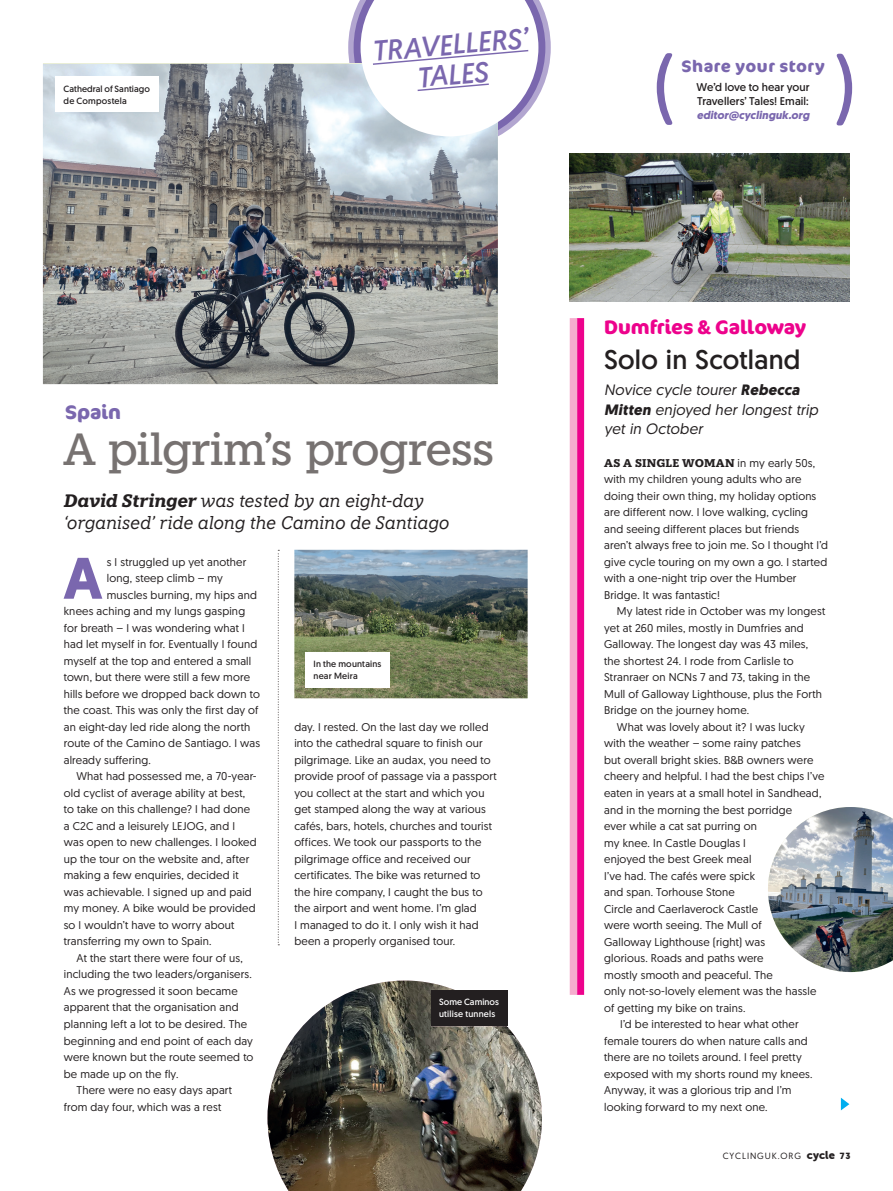
<style>
.page{position:relative;width:893px;height:1191px;background:#fff}
.page>*{position:absolute;margin:0;border:0;box-sizing:border-box;transform-origin:0 0}
.t1{font:700 58.35px "Geomanist";color:#7a67ae}
.t2{font:500 45px "Knile";letter-spacing:-.035em;color:#777271}
.t3{font:italic 28.5px/30px "Geomanist";color:#7a67ae;text-align:center}
.t4{font:27px "Geomanist";letter-spacing:.005em;color:#231f20}
.t5{font:700 19.5px "Cocon Pro";letter-spacing:-.01em;color:#ed028c}
.t6{font:700 19.5px "Cocon Pro";letter-spacing:-.01em;color:#7a67ae}
.t7{font:italic 18px/22.5px "Knile";letter-spacing:-.02em;color:#231f20}
.t8{font:700 16.5px "Cocon Pro";letter-spacing:.035em;color:#7a67ae}
.t9{font:italic 15px/19.5px "Geomanist";letter-spacing:.015em;color:#231f20}
.t10{font:11.25px/16.5px "Geomanist";letter-spacing:.015em;color:#231f20}
.t11{font:11.25px/14.2px "Geomanist";letter-spacing:.005em;color:#231f20}
.t12{font:700 11.25px "Knile";letter-spacing:.015em;color:#231f20}
.t13{font:italic 700 11.25px "Geomanist";letter-spacing:.01em;color:#7a67ae}
.t14{font:9px/12px "Geomanist";letter-spacing:.02em;color:#231f20}
.t15{font:9px/12px "Geomanist";letter-spacing:.015em;color:#fff}
.t16{font:9px "Geomanist";letter-spacing:.1em;color:#231f20}
.s1{font-weight:700}
.s2{font-family:"Geomanist";font-weight:400}
.s3{font-family:"Museo Sans Rounded 900";font-size:11.25px}
</style>
<div class="page">
<svg style="left:278px;top:550px;width:1px;height:395px"></svg>
<img style="left:43px;top:64px;width:455px;height:320px">
<svg style="left:348px;top:0;width:203px;height:149px"></svg>
<div style="left:577px;top:318px;width:7px;height:677px;background:#ed028c"></div>
<div style="left:570px;top:318px;width:7px;height:677px;background:#f5adce"></div>
<img style="left:267px;top:980px;width:275px;height:211px">
<svg style="left:657px;top:53px;width:16px;height:72px"></svg>
<svg style="left:836px;top:54px;width:16px;height:71px"></svg>
<img style="left:768px;top:807px;width:125px;height:165px">
<svg style="left:841px;top:1097px;width:8px;height:13px"></svg>
<img style="left:507px;top:990px;width:1px;height:36px">
<img style="left:431px;top:1025px;width:76px;height:1px">
<div style="left:431px;top:990px;width:76px;height:35px;background:#231f20"></div>
<img style="left:56px;top:77px;width:103px;height:36px">
<div style="left:55px;top:77px;width:103px;height:35px;background:#fff"></div>
<img style="left:570px;top:153px;width:279px;height:149px">
<img style="left:294px;top:550px;width:234px;height:148px">
<img style="left:306px;top:652px;width:85px;height:36px">
<div style="left:305px;top:652px;width:85px;height:35px;background:#fff"></div>
<p class="t14" style="left:64px;top:82px;width:88px">Cathedral of Santiago de Compostela</p>
<h3 class="t3" style="left:370px;top:36px;width:157px;rotate:-5deg">TRAVELLERS’<br>TALES</h3>
<h3 class="t8" style="left:681px;top:55px;width:145px">Share your story</h3>
<p class="t11" style="left:697px;top:79px;width:114px">We’d love to hear your<br>Travellers’ Tales! Email:</p>
<p class="t13" style="left:697px;top:108px;width:114px">editor@cyclinguk.org</p>
<h3 class="t6" style="left:65px;top:399px;width:57px">Spain</h3>
<h2 class="t2" style="left:63px;top:422px;width:433px">A pilgrim’s progress</h2>
<h3 class="t7" style="left:64px;top:489px;width:387px"><span class="s1">David Stringer</span> was tested by an eight-day ‘organised’ ride along the Camino de Santiago</h3>
<h1 class="t1" style="left:63px;top:539px;width:41px">A</h1>
<p class="t10" style="left:107px;top:553px;width:141px">s I struggled up yet another</p>
<p class="t10" style="left:107px;top:569px;width:118px">long, steep climb – my</p>
<p class="t10" style="left:107px;top:586px;width:152px">muscles burning, my hips and</p>
<p class="t10" style="left:64px;top:602px;width:183px">knees aching and my lungs gasping</p>
<p class="t10" style="left:64px;top:619px;width:183px">for breath – I was wondering what I</p>
<p class="t10" style="left:64px;top:635px;width:195px">had let myself in for. Eventually I found</p>
<p class="t10" style="left:64px;top:652px;width:189px">myself at the top and entered a small</p>
<p class="t10" style="left:64px;top:668px;width:188px">town, but there were still a few more</p>
<p class="t10" style="left:64px;top:685px;width:198px">hills before we dropped back down to</p>
<p class="t10" style="left:64px;top:702px;width:196px">the coast. This was only the first day of</p>
<p class="t10" style="left:64px;top:718px;width:188px">an eight-day led ride along the north</p>
<p class="t10" style="left:64px;top:735px;width:198px">route of the Camino de Santiago. I was</p>
<p class="t10" style="left:64px;top:751px;width:89px">already suffering.</p>
<p class="t10" style="left:77px;top:768px;width:182px">What had possessed me, a 70-year-</p>
<p class="t10" style="left:64px;top:784px;width:183px">old cyclist of average ability at best,</p>
<p class="t10" style="left:64px;top:801px;width:188px">to take on this challenge? I had done</p>
<p class="t10" style="left:64px;top:817px;width:173px">a C2C and a leisurely LEJOG, and I</p>
<p class="t10" style="left:64px;top:834px;width:194px">was open to new challenges. I looked</p>
<p class="t10" style="left:64px;top:850px;width:187px">up the tour on the website and, after</p>
<p class="t10" style="left:64px;top:867px;width:176px">making a few enquiries, decided it</p>
<p class="t10" style="left:64px;top:883px;width:190px">was achievable. I signed up and paid</p>
<p class="t10" style="left:64px;top:900px;width:193px">my money. A bike would be provided</p>
<p class="t10" style="left:64px;top:916px;width:172px">so I wouldn’t have to worry about</p>
<p class="t10" style="left:64px;top:933px;width:149px">transferring my own to Spain.</p>
<p class="t10" style="left:77px;top:949px;width:168px">At the start there were four of us,</p>
<p class="t10" style="left:64px;top:966px;width:190px">including the two leaders/organisers.</p>
<p class="t10" style="left:64px;top:982px;width:176px">As we progressed it soon became</p>
<p class="t10" style="left:64px;top:999px;width:176px">apparent that the organisation and</p>
<p class="t10" style="left:64px;top:1015px;width:185px">planning left a lot to be desired. The</p>
<p class="t10" style="left:64px;top:1032px;width:191px">beginning and end point of each day</p>
<p class="t10" style="left:64px;top:1048px;width:191px">were known but the route seemed to</p>
<p class="t10" style="left:64px;top:1065px;width:116px">be made up on the fly.</p>
<p class="t10" style="left:77px;top:1081px;width:157px">There were no easy days apart</p>
<p class="t10" style="left:64px;top:1098px;width:159px">from day four, which was a rest</p>
<p class="t14" style="left:313px;top:658px;width:69px">In the mountains near Meira</p>
<p class="t10" style="left:294px;top:718px;width:204px">day. I rested. On the last day we rolled into the cathedral square to finish our pilgrimage. Like an audax, you need to provide proof of passage via a passport you collect at the start and which you get stamped along the way at various cafés, bars, hotels, churches and tourist offices. We took our passports to the pilgrimage office and received our certificates. The bike was returned to the hire company, I caught the bus to the airport and went home. I’m glad<br>I managed to do it. I only wish it had been a properly organised tour.</p>
<p class="t15" style="left:439px;top:995px;width:61px">Some Caminos utilise tunnels</p>
<h3 class="t5" style="left:604px;top:314px;width:204px">Dumfries &amp; Galloway</h3>
<h3 class="t4" style="left:604px;top:342px;width:198px">Solo in Scotland</h3>
<h3 class="t9" style="left:604px;top:380px;width:215px">Novice cycle tourer <span class="s1">Rebecca<br>Mitten</span> enjoyed her longest trip yet in October</h3>
<p class="t12" style="left:604px;top:455px;width:213px">AS A SINGLE WOMAN <span class="s2">in my early 50s,</span></p>
<p class="t10" style="left:604px;top:471px;width:225px">with my children young adults who are doing their own thing, my holiday options are different now. I love walking, cycling and seeing different places but friends aren’t always free to join me. So I thought I’d give cycle touring on my own a go. I started with a one-night trip over the Humber Bridge. It was fantastic!</p>
<p class="t10" style="left:617px;top:603px;width:210px">My latest ride in October was my longest</p>
<p class="t10" style="left:604px;top:619px;width:201px">yet at 260 miles, mostly in Dumfries and</p>
<p class="t10" style="left:604px;top:636px;width:206px">Galloway. The longest day was 43 miles,</p>
<p class="t10" style="left:604px;top:652px;width:191px">the shortest 24. I rode from Carlisle to</p>
<p class="t10" style="left:604px;top:669px;width:208px">Stranraer on NCNs 7 and 73, taking in the</p>
<p class="t10" style="left:604px;top:685px;width:219px">Mull of Galloway Lighthouse, plus the Forth</p>
<p class="t10" style="left:604px;top:702px;width:147px">Bridge on the journey home.</p>
<p class="t10" style="left:617px;top:718px;width:189px">What was lovely about it? I was lucky</p>
<p class="t10" style="left:604px;top:735px;width:198px">with the weather – some rainy patches</p>
<p class="t10" style="left:604px;top:751px;width:211px">but overall bright skies. B&amp;B owners were</p>
<p class="t10" style="left:604px;top:768px;width:222px">cheery and helpful. I had the best chips I’ve</p>
<p class="t10" style="left:604px;top:784px;width:219px">eaten in years at a small hotel in Sandhead,</p>
<p class="t10" style="left:604px;top:801px;width:190px">and in the morning the best porridge</p>
<p class="t10" style="left:604px;top:817px;width:154px">ever while a cat sat purring on</p>
<p class="t10" style="left:604px;top:834px;width:143px">my knee. In Castle Douglas I</p>
<p class="t10" style="left:604px;top:850px;width:149px">enjoyed the best Greek meal</p>
<p class="t10" style="left:604px;top:867px;width:153px">I’ve had. The cafés were spick</p>
<p class="t10" style="left:604px;top:883px;width:132px">and span. Torhouse Stone</p>
<p class="t10" style="left:604px;top:900px;width:155px">Circle and Caerlaverock Castle</p>
<p class="t10" style="left:604px;top:916px;width:159px">were worth seeing. The Mull of</p>
<p class="t10" style="left:604px;top:933px;width:162px">Galloway Lighthouse (right) was</p>
<p class="t10" style="left:604px;top:949px;width:161px">glorious. Roads and paths were</p>
<p class="t10" style="left:604px;top:966px;width:170px">mostly smooth and peaceful. The</p>
<p class="t10" style="left:604px;top:982px;width:214px">only not-so-lovely element was the hassle</p>
<p class="t10" style="left:604px;top:999px;width:143px">of getting my bike on trains.</p>
<p class="t10" style="left:620px;top:1015px;width:180px">I’d be interested to hear what other</p>
<p class="t10" style="left:604px;top:1032px;width:205px">female tourers do when nature calls and</p>
<p class="t10" style="left:604px;top:1048px;width:199px">there are no toilets around. I feel pretty</p>
<p class="t10" style="left:604px;top:1065px;width:210px">exposed with my shorts round my knees.</p>
<p class="t10" style="left:604px;top:1081px;width:189px">Anyway, it was a glorious trip and I’m</p>
<p class="t10" style="left:604px;top:1098px;width:165px">looking forward to my next one.</p>
<p class="t16" style="left:723px;top:1150px;width:129px">CYCLINGUK.ORG <span class="s3">cycle</span> <span class="s1">73</span></p>
</div>
